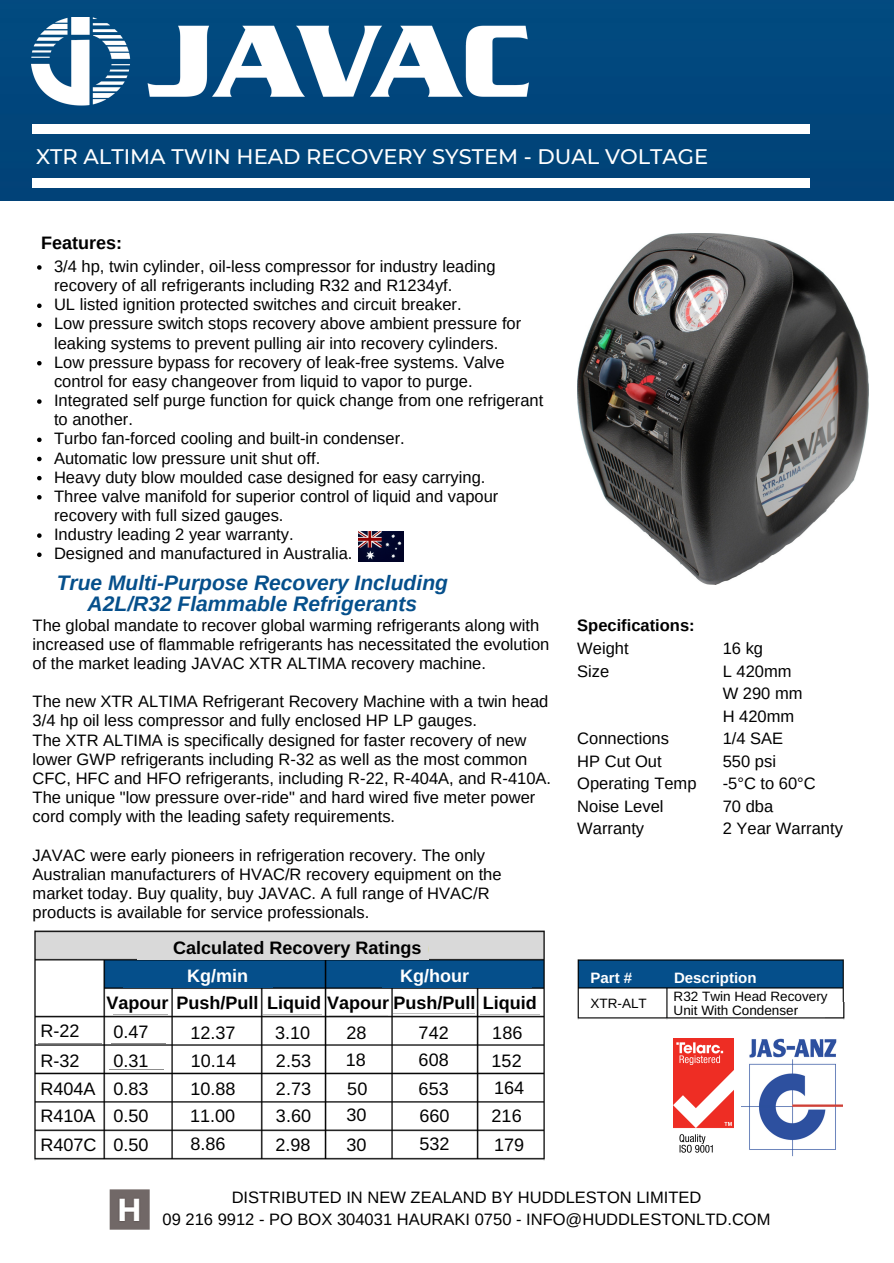
<style>
.page{position:relative;width:894px;height:1263px;background:#fff}
.page>*{position:absolute;margin:0;border:0;box-sizing:border-box;transform-origin:0 0}
.t1{font:italic 700 21px/21.5px "Arimo";color:#054f8b;text-align:center}
.t2{font:500 21px "Montserrat";color:#fff}
.t3{font:18px/27.8px "Arimo";color:#000}
.t4{font:700 18px "Arimo";color:#000}
.t5{font:700 18px "Arimo";color:#fff}
.t6{font:16.5px/19.2px "Arimo";color:#000}
.t7{font:700 16.5px "Arimo";color:#000}
.t8{font:700 15px "Arimo";color:#fff}
.t9{font:13.5px/13.5px "Arimo";color:#000}
</style>
<div class="page">
<div style="left:0;top:0;width:893px;height:201px;background:#01457a"></div>
<img style="left:32px;top:124px;width:777px;height:9px">
<img style="left:32px;top:178px;width:777px;height:9px">
<svg style="left:37px;top:265px;width:5px;height:5px"></svg>
<svg style="left:37px;top:303px;width:5px;height:5px"></svg>
<svg style="left:37px;top:322px;width:5px;height:5px"></svg>
<svg style="left:37px;top:361px;width:5px;height:4px"></svg>
<svg style="left:37px;top:399px;width:5px;height:5px"></svg>
<svg style="left:37px;top:437px;width:5px;height:5px"></svg>
<svg style="left:37px;top:456px;width:5px;height:5px"></svg>
<svg style="left:37px;top:476px;width:5px;height:4px"></svg>
<svg style="left:37px;top:495px;width:5px;height:4px"></svg>
<svg style="left:37px;top:533px;width:5px;height:5px"></svg>
<svg style="left:37px;top:552px;width:5px;height:5px"></svg>
<img style="left:109px;top:1189px;width:41px;height:41px">
<img style="left:358px;top:531px;width:45px;height:30px">
<img style="left:34px;top:930px;width:510px;height:230px">
<img style="left:577px;top:959px;width:260px;height:43px">
<img style="left:39px;top:1019px;width:63px;height:24px">
<div style="left:138px;top:938px;width:130px;height:21px;background:#d9d9d9"></div>
<div style="left:268px;top:938px;width:160px;height:21px;background:#d9d9d9"></div>
<div style="left:123px;top:962px;width:149px;height:25px;background:#054f8b"></div>
<div style="left:383px;top:962px;width:148px;height:25px;background:#054f8b"></div>
<img style="left:38px;top:1050px;width:58px;height:21px">
<img style="left:40px;top:1077px;width:59px;height:23px">
<img style="left:38px;top:1108px;width:63px;height:17px">
<img style="left:39px;top:1136px;width:63px;height:20px">
<img style="left:112px;top:1019px;width:54px;height:24px">
<img style="left:109px;top:1049px;width:54px;height:20px">
<img style="left:111px;top:1078px;width:54px;height:19px">
<img style="left:109px;top:1105px;width:54px;height:19px">
<img style="left:113px;top:1134px;width:54px;height:19px">
<img style="left:190px;top:1022px;width:54px;height:19px">
<img style="left:190px;top:1052px;width:54px;height:19px">
<img style="left:190px;top:1080px;width:54px;height:19px">
<img style="left:190px;top:1108px;width:54px;height:19px">
<img style="left:190px;top:1134px;width:54px;height:19px">
<img style="left:267px;top:1022px;width:54px;height:19px">
<img style="left:265px;top:1047px;width:54px;height:23px">
<img style="left:268px;top:1076px;width:54px;height:22px">
<img style="left:267px;top:1105px;width:54px;height:23px">
<img style="left:267px;top:1136px;width:54px;height:20px">
<img style="left:333px;top:1021px;width:54px;height:20px">
<img style="left:333px;top:1047px;width:54px;height:20px">
<img style="left:335px;top:1075px;width:54px;height:22px">
<img style="left:335px;top:1105px;width:54px;height:22px">
<img style="left:335px;top:1132px;width:54px;height:21px">
<img style="left:407px;top:1020px;width:54px;height:20px">
<img style="left:412px;top:1048px;width:54px;height:22px">
<img style="left:412px;top:1077px;width:54px;height:21px">
<img style="left:407px;top:1104px;width:54px;height:21px">
<img style="left:412px;top:1134px;width:54px;height:22px">
<img style="left:484px;top:1020px;width:54px;height:21px">
<img style="left:484px;top:1049px;width:54px;height:21px">
<img style="left:484px;top:1075px;width:54px;height:22px">
<img style="left:486px;top:1106px;width:54px;height:21px">
<img style="left:484px;top:1134px;width:54px;height:21px">
<img style="left:113px;top:990px;width:54px;height:24px">
<img style="left:175px;top:991px;width:82px;height:20px">
<img style="left:263px;top:992px;width:59px;height:22px">
<img style="left:329px;top:992px;width:58px;height:23px">
<img style="left:394px;top:991px;width:81px;height:22px">
<img style="left:480px;top:991px;width:59px;height:23px">
<img style="left:837px;top:959px;width:7px;height:43px">
<img style="left:823px;top:1002px;width:22px;height:17px">
<img style="left:577px;top:1002px;width:246px;height:17px">
<img style="left:670px;top:991px;width:13px;height:23px">
<img style="left:683px;top:991px;width:157px;height:25px">
<img style="left:577px;top:234px;width:290px;height:350px">
<div style="left:582px;top:966px;width:227px;height:19px;background:#054f8b"></div>
<img style="left:31px;top:17px;width:497px;height:95px">
<img style="left:673px;top:1038px;width:60px;height:115px">
<img style="left:741px;top:1038px;width:101px;height:119px">
<p class="t2" style="left:36px;top:143px;width:673px">XTR ALTIMA TWIN HEAD RECOVERY SYSTEM - DUAL VOLTAGE</p>
<p class="t4" style="left:41px;top:232px;width:83px">Features:</p>
<p class="t6" style="left:54px;top:256px;width:490px">3/4 hp, twin cylinder, oil-less compressor for industry leading recovery of all refrigerants including R32 and R1234yf.<br>UL listed ignition protected switches and circuit breaker.<br>Low pressure switch stops recovery above ambient pressure for leaking systems to prevent pulling air into recovery cylinders.<br>Low pressure bypass for recovery of leak-free systems. Valve control for easy changeover from liquid to vapor to purge.<br>Integrated self purge function for quick change from one refrigerant to another.<br>Turbo fan-forced cooling and built-in condenser.<br>Automatic low pressure unit shut off.<br>Heavy duty blow moulded case designed for easy carrying.<br>Three valve manifold for superior control of liquid and vapour recovery with full sized gauges.<br>Industry leading 2 year warranty.<br>Designed and manufactured in Australia.</p>
<p class="t1" style="left:57px;top:572px;width:392px">True Multi-Purpose Recovery Including<br>A2L/R32 Flammable Refrigerants</p>
<p class="t6" style="left:33px;top:615px;width:518px">The global mandate to recover global warming refrigerants along with increased use of flammable refrigerants has necessitated the evolution of the market leading JAVAC XTR ALTIMA recovery machine.</p>
<p class="t6" style="left:33px;top:692px;width:520px">The new XTR ALTIMA Refrigerant Recovery Machine with a twin head 3/4 hp oil less compressor and fully enclosed HP LP gauges.<br>The XTR ALTIMA is specifically designed for faster recovery of new lower GWP refrigerants including R-32 as well as the most common CFC, HFC and HFO refrigerants, including R-22, R-404A, and R-410A.<br>The unique "low pressure over-ride" and hard wired five meter power cord comply with the leading safety requirements.</p>
<p class="t6" style="left:33px;top:845px;width:470px">JAVAC were early pioneers in refrigeration recovery. The only Australian manufacturers of HVAC/R recovery equipment on the market today. Buy quality, buy JAVAC. A full range of HVAC/R products is available for service professionals.</p>
<p class="t7" style="left:577px;top:616px;width:119px">Specifications:</p>
<p class="t6" style="left:577px;top:637px;width:53px;line-height:22.5px">Weight<br>Size</p>
<p class="t6" style="left:577px;top:727px;width:121px;line-height:22.5px">Connections<br>HP Cut Out<br>Operating Temp<br>Noise Level<br>Warranty</p>
<p class="t6" style="left:722px;top:637px;width:122px;line-height:22.5px">16 kg<br>L 420mm<br>W 290 mm<br>H 420mm<br>1/4 SAE<br>550 psi<br>-5°C to 60°C<br>70 dba<br>2 Year Warranty</p>
<p class="t4" style="left:173px;top:938px;width:250px">Calculated Recovery Ratings</p>
<p class="t5" style="left:187px;top:965px;width:62px">Kg/min</p>
<p class="t5" style="left:400px;top:965px;width:70px">Kg/hour</p>
<p class="t8" style="left:590px;top:968px;width:43px">Part #</p>
<p class="t8" style="left:673px;top:968px;width:84px">Description</p>
<p class="t3" style="left:40px;top:1016px;width:41px">R-22</p>
<p class="t3" style="left:40px;top:1047px;width:57px">R-32<br>R404A<br>R410A</p>
<p class="t3" style="left:40px;top:1130px;width:58px">R407C</p>
<p class="t4" style="left:106px;top:992px;width:431px">Vapour Push/Pull Liquid Vapour Push/Pull Liquid</p>
<p class="t9" style="left:590px;top:996px;width:58px">XTR-ALT</p>
<p class="t9" style="left:673px;top:989px;width:155px">R32 Twin Head Recovery<br>Unit With Condenser</p>
<p class="t3" style="left:113px;top:1017px;width:37px;text-align:justify">0.47<br>0.31<br>0.83<br>0.50</p>
<p class="t3" style="left:113px;top:1130px;width:37px">0.50</p>
<p class="t3" style="left:190px;top:1018px;width:47px;text-align:justify">12.37<br>10.14<br>10.88<br>11.00<br>8.86</p>
<p class="t3" style="left:275px;top:1018px;width:37px;text-align:justify">3.10<br>2.53<br>2.73<br>3.60</p>
<p class="t3" style="left:275px;top:1130px;width:37px">2.98</p>
<p class="t3" style="left:345px;top:1019px;width:22px;line-height:27.2px">28<br>18</p>
<p class="t3" style="left:346px;top:1075px;width:22px;line-height:25.8px">50<br>30</p>
<p class="t3" style="left:346px;top:1130px;width:22px">30</p>
<p class="t3" style="left:418px;top:1018px;width:32px;text-align:justify">742<br>608<br>653<br>660<br>532</p>
<p class="t3" style="left:491px;top:1018px;width:34px">186<br>152<br>164<br>216<br>179</p>
<p class="t6" style="left:163px;top:1185px;width:609px;line-height:22.5px;text-align:center">DISTRIBUTED IN NEW ZEALAND BY HUDDLESTON LIMITED<br>09 216 9912 - PO BOX 304031 HAURAKI 0750 - INFO@HUDDLESTONLTD.COM</p>
</div>
